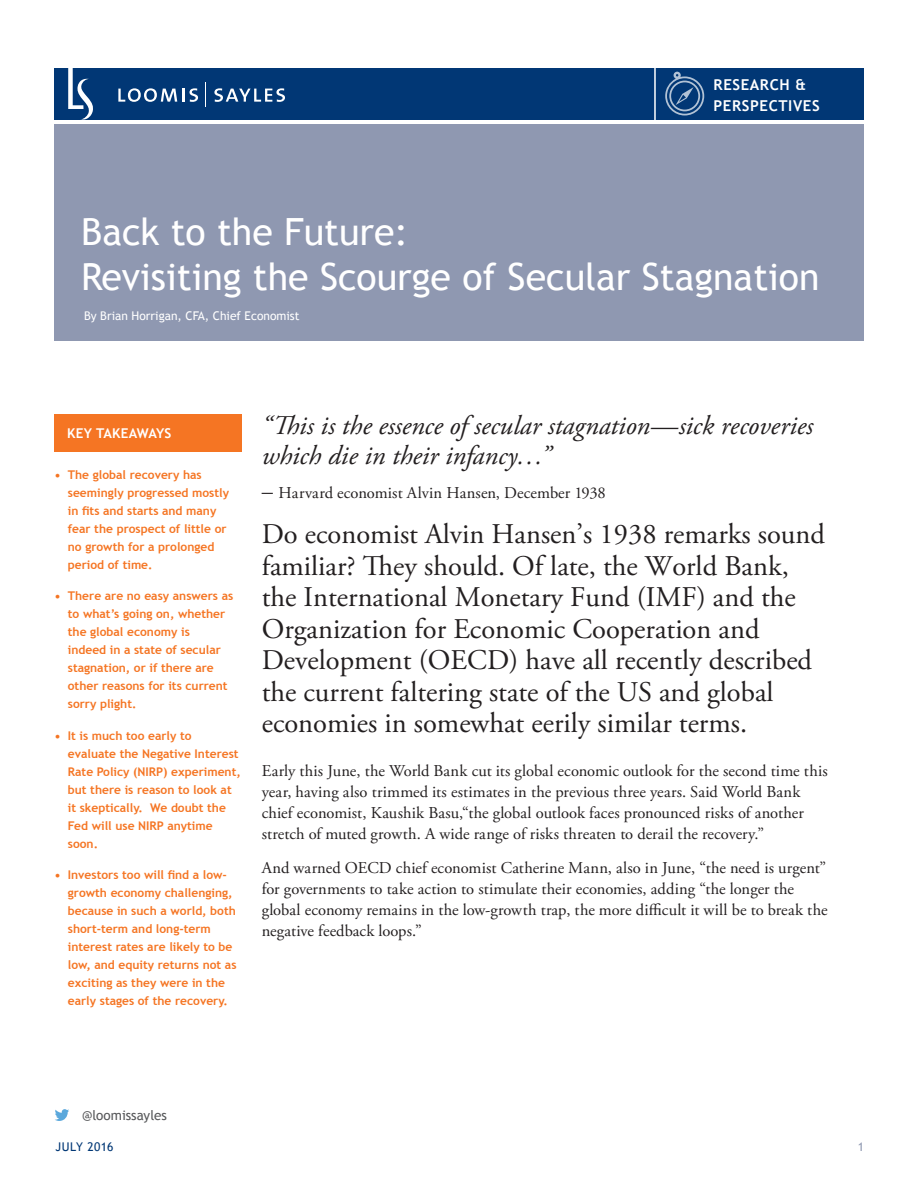
<style>
.page{position:relative;width:918px;height:1188px;background:#fff}
.page>*{position:absolute;margin:0;border:0;box-sizing:border-box;transform-origin:0 0}
.t1{font:37.5px/45px "Trebuchet MS";color:#fff}
.Intro_Paragraph{font:28.5px/31.5px "Adobe Garamond Pro";color:#231f20}
.Body_Copy{font:italic 27px/30px "Adobe Garamond Pro";color:#231f20}
.Body_Copy-2{font:16.5px/21px "Adobe Garamond Pro";letter-spacing:.005em;color:#231f20}
.t2{font:700 15px/21px "Trebuchet MS";letter-spacing:.04em;color:#fff}
.Social_Media_Handle{font:13.5px "Trebuchet MS";color:#57585a}
.t3{font:700 13.5px "Trebuchet MS";letter-spacing:.02em;color:#fff}
.t4{font:700 12px/18px "Trebuchet MS";color:#f57523}
.Author{font:12px "Trebuchet MS";color:#fff}
.t5{font:12px "Trebuchet MS";letter-spacing:.035em;color:#013775}
.Page_Number{font:12px "Trebuchet MS";color:#8f98b1}
.s1{font-size:22.5px}
</style>
<div class="page">
<div style="left:54px;top:124px;width:810px;height:216px;background:#8f98b1"></div>
<div style="left:54px;top:68px;width:810px;height:52px;background:#013775"></div>
<hr style="left:654px;top:66px;width:2px;height:54px;background:#fff">
<svg style="left:205px;top:82px;width:1px;height:25px"></svg>
<svg style="left:68px;top:68px;width:25px;height:52px"></svg>
<svg style="left:118px;top:88px;width:80px;height:14px"></svg>
<svg style="left:214px;top:88px;width:71px;height:14px"></svg>
<svg style="left:665px;top:72px;width:39px;height:43px"></svg>
<div style="left:54px;top:414px;width:187px;height:38px;background:#f57523"></div>
<svg style="left:55px;top:1109px;width:14px;height:12px"></svg>
<p class="t2" style="left:714px;top:74px;width:108px">RESEARCH &amp;<br>PERSPECTIVES</p>
<p class="t1" style="left:81px;top:209px;width:740px">Back to the Future:<br>Revisiting the Scourge of Secular Stagnation</p>
<p class="Author" style="left:84px;top:309px;width:217px">By Brian Horrigan, CFA, Chief Economist</p>
<p class="t3" style="left:67px;top:425px;width:106px">KEY TAKEAWAYS</p>
<p class="t4" style="left:68px;top:466px;width:163px;text-indent:-14px">• The global recovery has seemingly progressed mostly in fits and starts and many fear the prospect of little or no growth for a prolonged period of time.</p>
<p class="t4" style="left:68px;top:587px;width:167px;text-indent:-14px">• There are no easy answers as to what’s going on, whether the global economy is<br>indeed in a state of secular stagnation, or if there are other reasons for its current sorry plight.</p>
<p class="t4" style="left:68px;top:727px;width:174px;text-indent:-14px">• It is much too early to evaluate the Negative Interest<br>Rate Policy (NIRP) experiment, but there is reason to look at it skeptically. We doubt the<br>Fed will use NIRP anytime soon.</p>
<p class="t4" style="left:68px;top:866px;width:170px;text-indent:-14px">• Investors too will find a low&shy;growth economy challenging, because in such a world, both short-term and long-term interest rates are likely to be low, and equity returns not as exciting as they were in the early stages of the recovery.</p>
<p class="Body_Copy" style="left:262px;top:411px;width:553px">“This is the essence of secular stagnation—sick recoveries which die in their infancy…”</p>
<p class="Body_Copy-2" style="left:262px;top:483px;width:346px"><span class="s1">–</span> Harvard economist Alvin Hansen, December 1938</p>
<p class="Intro_Paragraph" style="left:262px;top:520px;width:565px">Do economist Alvin Hansen’s 1938 remarks sound familiar? They should. Of late, the World Bank, the International Monetary Fund (IMF) and the Organization for Economic Cooperation and Development (OECD) have all recently described the current faltering state of the US and global economies in somewhat eerily similar terms.</p>
<p class="Body_Copy-2" style="left:262px;top:760px;width:568px">Early this June, the World Bank cut its global economic outlook for the second time this year, having also trimmed its estimates in the previous three years. Said World Bank chief economist, Kaushik Basu,“the global outlook faces pronounced risks of another stretch of muted growth. A wide range of risks threaten to derail the recovery.”</p>
<p class="Body_Copy-2" style="left:262px;top:858px;width:567px">And warned OECD chief economist Catherine Mann, also in June, “the need is urgent” for governments to take action to stimulate their economies, adding “the longer the global economy remains in the low-growth trap, the more difficult it will be to break the negative feedback loops.”</p>
<p class="Social_Media_Handle" style="left:82px;top:1107px;width:86px">@loomissayles</p>
<p class="t5" style="left:56px;top:1140px;width:59px">JULY 2016</p>
<p class="Page_Number" style="left:858px;top:1140px;width:8px">1</p>
</div>
